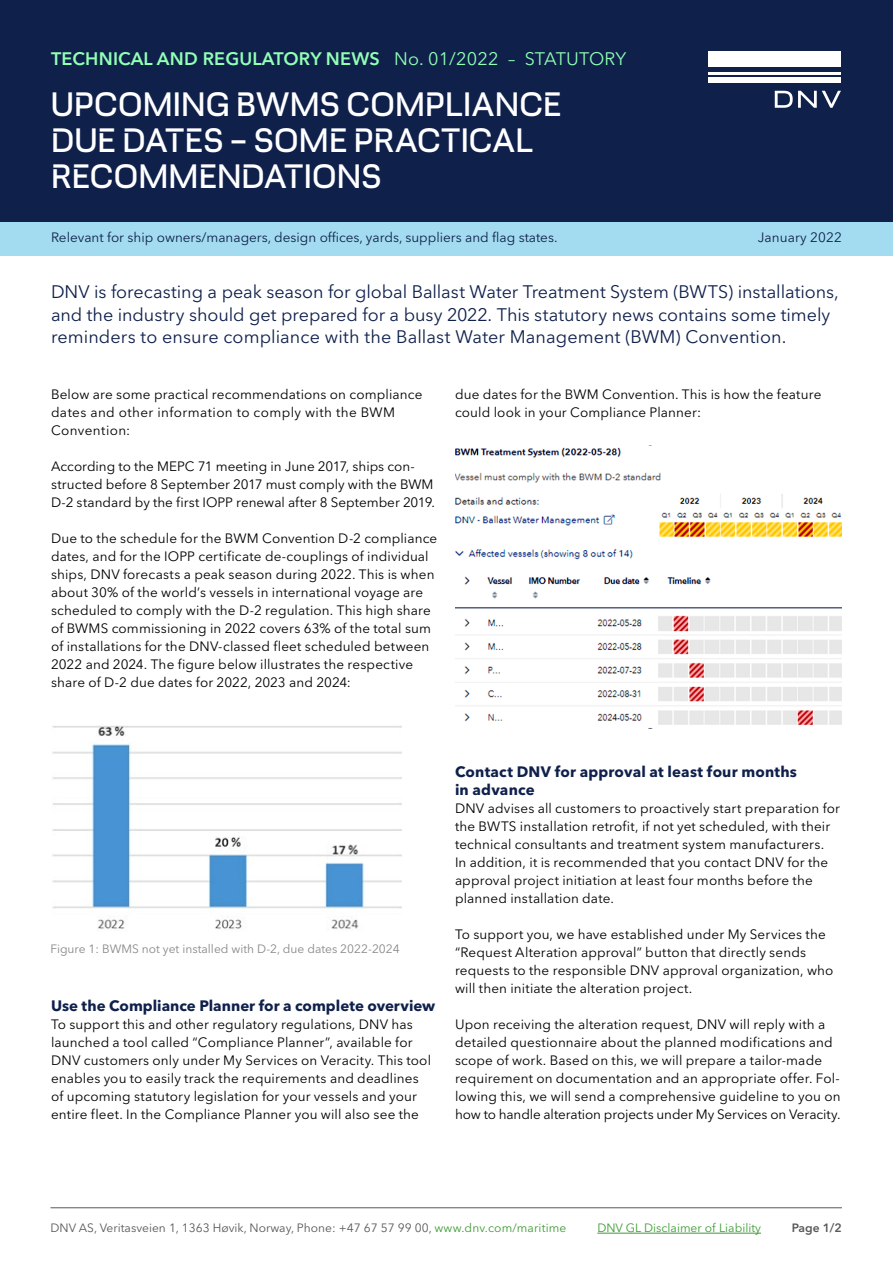
<style>
.page{position:relative;width:893px;height:1263px;background:#fff}
.page>*{position:absolute;margin:0;border:0;box-sizing:border-box;transform-origin:0 0}
.t1{font:500 31.5px/36px "DNV Display";letter-spacing:.005em;color:#fff}
.t2{font:18px/22.5px "Avenir Next LT Pro";color:#0f204b}
.t3{font:600 18px "Avenir Next LT Pro";letter-spacing:.01em;color:#91ffb4}
.t4{font:700 15px/18px "Avenir Next LT Pro";letter-spacing:.01em;color:#0f204b}
.t5{font:13.5px/18px "Avenir Next LT Pro";letter-spacing:.01em;color:#000}
.t6{font:13.5px "Avenir Next LT Pro";color:#0f204b}
.t7{font:12px "Avenir Next LT Pro";color:#58585a}
.t8{font:12px "Avenir Next LT Pro";color:#87888a}
.t9{font:12px "Avenir Next LT Pro";color:#3f9c35}
.t10{font:600 12px "Avenir Next LT Pro";color:#58585a}
.s1{font-weight:400}
.s2{color:#3f9c35}
</style>
<div class="page">
<div style="left:0;top:221px;width:893px;height:34px;background:#a3dcf1"></div>
<div style="left:0;top:0;width:893px;height:221px;background:#0f204b"></div>
<div style="left:708px;top:51px;width:133px;height:16px;background:#fff"></div>
<hr style="left:708px;top:72px;width:133px;height:3px;background:#fff">
<div style="left:708px;top:78px;width:133px;height:5px;background:#fff"></div>
<svg style="left:775px;top:91px;width:66px;height:17px"></svg>
<hr style="left:597px;top:1233px;width:164px;height:1px;background:#3f9c35">
<hr style="left:50px;top:1207px;width:792px;height:1px;background:#58585a">
<img style="left:52px;top:725px;width:350px;height:205px">
<img style="left:455px;top:447px;width:387px;height:278px">
<h2 class="t3" style="left:51px;top:48px;width:577px">TECHNICAL AND REGULATORY NEWS <span class="s1">No. 01/2022 – STATUTORY</span></h2>
<h1 class="t1" style="left:51px;top:85px;width:512px">UPCOMING BWMS COMPLIANCE<br>DUE DATES – SOME PRACTICAL<br>RECOMMENDATIONS</h1>
<p class="t6" style="left:51px;top:230px;width:508px">Relevant for ship owners/managers, design offices, yards, suppliers and flag states.</p>
<p class="t6" style="left:758px;top:230px;width:86px">January 2022</p>
<p class="t2" style="left:51px;top:281px;width:789px">DNV is forecasting a peak season for global Ballast Water Treatment System (BWTS) installations, and the industry should get prepared for a busy 2022. This statutory news contains some timely reminders to ensure compliance with the Ballast Water Management (BWM) Convention.</p>
<p class="t5" style="left:51px;top:385px;width:373px">Below are some practical recommendations on compliance dates and other information to comply with the BWM<br>Convention:</p>
<p class="t5" style="left:51px;top:457px;width:386px">According to the MEPC 71 meeting in June 2017, ships con&shy;structed before 8 September 2017 must comply with the BWM<br>D-2 standard by the first IOPP renewal after 8 September 2019.</p>
<p class="t5" style="left:51px;top:529px;width:388px">Due to the schedule for the BWM Convention D-2 compliance dates, and for the IOPP certificate de-couplings of individual ships, DNV forecasts a peak season during 2022. This is when about 30% of the world’s vessels in international voyage are scheduled to comply with the D-2 regulation. This high share of BWMS commissioning in 2022 covers 63% of the total sum of installations for the DNV-classed fleet scheduled between 2022 and 2024. The figure below illustrates the respective share of D-2 due dates for 2022, 2023 and 2024:</p>
<p class="t5" style="left:455px;top:385px;width:368px">due dates for the BWM Convention. This is how the feature could look in your Compliance Planner:</p>
<p class="t8" style="left:50px;top:942px;width:351px">Figure 1: BWMS not yet installed with D-2, due dates 2022-2024</p>
<p class="t4" style="left:51px;top:997px;width:386px">Use the Compliance Planner for a complete overview</p>
<p class="t5" style="left:51px;top:1015px;width:382px">To support this and other regulatory regulations, DNV has launched a tool called “Compliance Planner”, available for DNV customers only under My Services on Veracity. This tool enables you to easily track the requirements and deadlines of upcoming statutory legislation for your vessels and your entire fleet. In the Compliance Planner you will also see the</p>
<p class="t4" style="left:455px;top:763px;width:344px">Contact DNV for approval at least four months in advance</p>
<p class="t5" style="left:455px;top:799px;width:386px">DNV advises all customers to proactively start preparation for the BWTS installation retrofit, if not yet scheduled, with their technical consultants and treatment system manufacturers.<br>In addition, it is recommended that you contact DNV for the approval project initiation at least four months before the planned installation date.</p>
<p class="t5" style="left:455px;top:925px;width:380px">To support you, we have established under My Services the “Request Alteration approval” button that directly sends requests to the responsible DNV approval organization, who will then initiate the alteration project.</p>
<p class="t5" style="left:455px;top:1015px;width:387px">Upon receiving the alteration request, DNV will reply with a detailed questionnaire about the planned modifications and scope of work. Based on this, we will prepare a tailor-made requirement on documentation and an appropriate offer. Fol&shy;lowing this, we will send a comprehensive guideline to you on how to handle alteration projects under My Services on Veracity.</p>
<p class="t7" style="left:50px;top:1220px;width:517px">DNV AS, Veritasveien 1, 1363 Høvik, Norway, Phone: +47 67 57 99 00, <span class="s2">www.dnv.com/maritime</span></p>
<p class="t9" style="left:597px;top:1220px;width:165px">DNV GL Disclaimer of Liability</p>
<p class="t10" style="left:792px;top:1220px;width:52px">Page 1/2</p>
</div>
